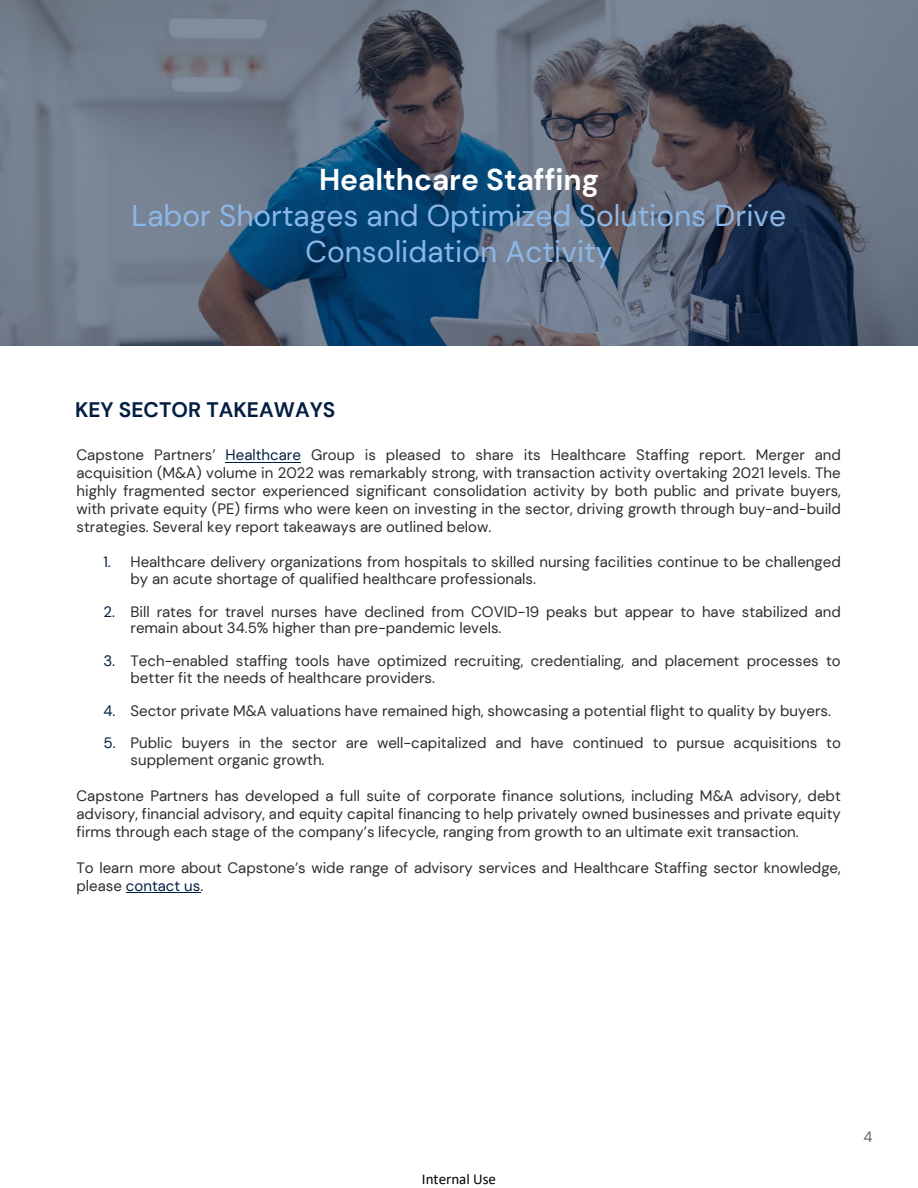
<style>
.page{position:relative;width:918px;height:1188px;background:#fff}
.page>*{position:absolute;margin:0;border:0;box-sizing:border-box;transform-origin:0 0}
.t1{font:30px/36px "DM Sans";color:#8bb8e8;text-align:center}
.t2{font:700 30px "DM Sans";color:#fff}
.t3{font:700 21px "DM Sans";color:#041e42}
.t4{font:15px/18px "DM Sans";color:#2e2c2c}
.t5{font:15px "Calibri";color:#000}
.t6{font:15px "DM Sans";color:#63666a}
.s1{color:#041e42}
</style>
<div class="page">
<div style="left:0;top:0;width:918px;height:346px;background:#041e42;opacity:.5"></div>
<hr style="left:226px;top:462px;width:75px;height:1px;background:#041e42">
<hr style="left:126px;top:892px;width:75px;height:1px;background:#041e42">
<p class="t2" style="left:319px;top:161px;width:281px">Healthcare Staffing</p>
<p class="t1" style="left:132px;top:197px;width:656px">Labor Shortages and Optimized Solutions Drive<br>Consolidation Activity</p>
<p class="t3" style="left:75px;top:396px;width:262px">KEY SECTOR TAKEAWAYS</p>
<p class="t4" style="left:76px;top:446px;width:766px;text-align:justify">Capstone Partners’ <span class="s1">Healthcare</span> Group is pleased to share its Healthcare Staffing report. Merger and acquisition (M&amp;A) volume in 2022 was remarkably strong, with transaction activity overtaking 2021 levels. The highly fragmented sector experienced significant consolidation activity by both public and private buyers, with private equity (PE) firms who were keen on investing in the sector, driving growth through buy-and-build strategies. Several key report takeaways are outlined below.</p>
<p class="t4" style="left:130px;top:553px;width:712px;line-height:16.5px;text-indent:-27px"><span class="s1">1.</span> Healthcare delivery organizations from hospitals to skilled nursing facilities continue to be challenged by an acute shortage of qualified healthcare professionals.</p>
<p class="t4" style="left:131px;top:603px;width:712px;line-height:16.5px;text-indent:-27px"><span class="s1">2.</span> Bill rates for travel nurses have declined from COVID-19 peaks but appear to have stabilized and remain about 34.5% higher than pre-pandemic levels.</p>
<p class="t4" style="left:131px;top:652px;width:712px;line-height:16.5px;text-indent:-27px"><span class="s1">3.</span> Tech-enabled staffing tools have optimized recruiting, credentialing, and placement processes to better fit the needs of healthcare providers.</p>
<p class="t4" style="left:104px;top:701px;width:729px"><span class="s1">4.</span> Sector private M&amp;A valuations have remained high, showcasing a potential flight to quality by buyers.</p>
<p class="t4" style="left:130px;top:735px;width:712px;line-height:16.5px;text-indent:-27px"><span class="s1">5.</span> Public buyers in the sector are well-capitalized and have continued to pursue acquisitions to supplement organic growth.</p>
<p class="t4" style="left:76px;top:787px;width:766px;text-align:justify">Capstone Partners has developed a full suite of corporate finance solutions, including M&amp;A advisory, debt advisory, financial advisory, and equity capital financing to help privately owned businesses and private equity firms through each stage of the company’s lifecycle, ranging from growth to an ultimate exit transaction.</p>
<p class="t4" style="left:76px;top:859px;width:766px">To learn more about Capstone’s wide range of advisory services and Healthcare Staffing sector knowledge, please <span class="s1">contact us</span>.</p>
<p class="t5" style="left:422px;top:1169px;width:76px">Internal Use</p>
<p class="t6" style="left:863px;top:1128px;width:11px">4</p>
</div>
